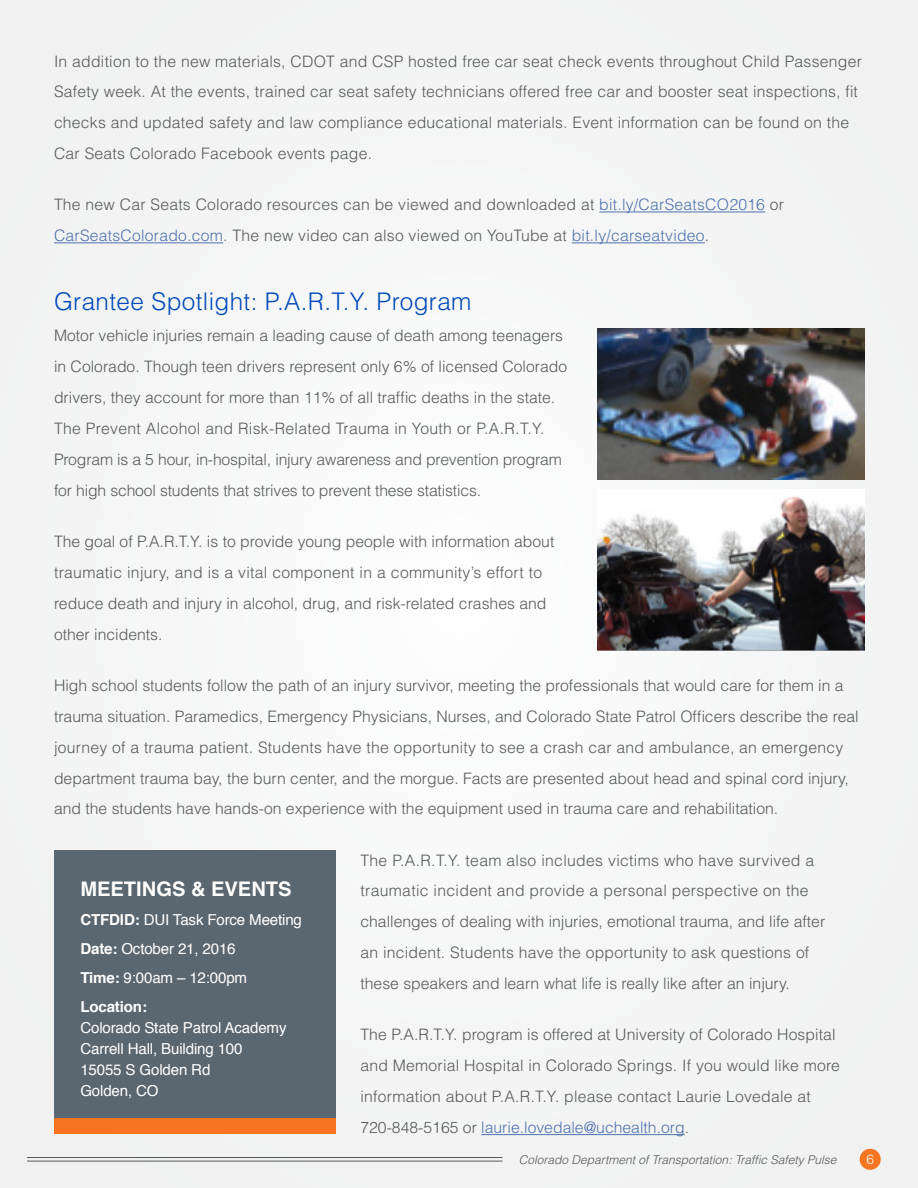
<style>
.page{position:relative;width:918px;height:1188px;background:#f4f4f5}
.page>*{position:absolute;margin:0;border:0;box-sizing:border-box;transform-origin:0 0}
.Body{font:300 24.3px "Helvetica";letter-spacing:.015em;color:#004aba}
.t1{font:700 20.1px "Helvetica";color:#fff}
.Body-2{font:300 15.75px/30.9px "Helvetica";color:#57585a}
.Campaign_Corner_list{font:15.15px "Helvetica";letter-spacing:-.01em;color:#fff}
.Campaign_Corner_list-2{font:700 15.15px "Helvetica";letter-spacing:-.01em;color:#fff}
.t2{font:300 13.5px "Helvetica";color:#fff}
.t3{font:italic 300 12px "Helvetica";color:#57585a}
.s1{color:#4d72ac}
.s2{font-weight:700}
</style>
<div class="page">
<div style="left:860px;top:1149px;width:21px;height:21px;background:#f57523;border-radius:50%"></div>
<hr style="left:27px;top:1161px;width:476px;height:1px;background:#57585a">
<hr style="left:27px;top:1157px;width:476px;height:1px;background:#57585a">
<hr style="left:599px;top:212px;width:166px;height:1px;background:#4d72ac">
<hr style="left:54px;top:242px;width:169px;height:1px;background:#4d72ac">
<hr style="left:572px;top:242px;width:133px;height:1px;background:#4d72ac">
<hr style="left:481px;top:1134px;width:204px;height:1px;background:#4d72ac">
<div style="left:54px;top:851px;width:281px;height:283px;background:#5a6670"></div>
<div style="left:54px;top:1119px;width:281px;height:15px;background:#f57523"></div>
<img style="left:598px;top:329px;width:266px;height:150px">
<img style="left:598px;top:489px;width:266px;height:162px">
<p class="Body-2" style="left:54px;top:45px;width:809px">In addition to the new materials, CDOT and CSP hosted free car seat check events throughout Child Passenger Safety week. At the events, trained car seat safety technicians offered free car and booster seat inspections, fit checks and updated safety and law compliance educational materials. Event information can be found on the Car Seats Colorado Facebook events page.</p>
<p class="Body-2" style="left:54px;top:189px;width:732px">The new Car Seats Colorado resources can be viewed and downloaded at <span class="s1">bit.ly/CarSeatsCO2016</span> or<br><span class="s1">CarSeatsColorado.com</span>. The new video can also viewed on YouTube at <span class="s1">bit.ly/carseatvideo</span>.</p>
<p class="Body" style="left:54px;top:287px;width:419px">Grantee Spotlight: P.A.R.T.Y. Program</p>
<p class="Body-2" style="left:54px;top:320px;width:515px">Motor vehicle injuries remain a leading cause of death among teenagers in Colorado. Though teen drivers represent only 6% of licensed Colorado drivers, they account for more than 11% of all traffic deaths in the state.<br>The Prevent Alcohol and Risk-Related Trauma in Youth or P.A.R.T.Y.<br>Program is a 5 hour, in-hospital, injury awareness and prevention program for high school students that strives to prevent these statistics.</p>
<p class="Body-2" style="left:54px;top:526px;width:502px">The goal of P.A.R.T.Y. is to provide young people with information about traumatic injury, and is a vital component in a community’s effort to reduce death and injury in alcohol, drug, and risk-related crashes and other incidents.</p>
<p class="Body-2" style="left:54px;top:670px;width:806px">High school students follow the path of an injury survivor, meeting the professionals that would care for them in a trauma situation. Paramedics, Emergency Physicians, Nurses, and Colorado State Patrol Officers describe the real journey of a trauma patient. Students have the opportunity to see a crash car and ambulance, an emergency department trauma bay, the burn center, and the morgue. Facts are presented about head and spinal cord injury, and the students have hands-on experience with the equipment used in trauma care and rehabilitation.</p>
<p class="Body-2" style="left:360px;top:844px;width:466px">The P.A.R.T.Y. team also includes victims who have survived a traumatic incident and provide a personal perspective on the challenges of dealing with injuries, emotional trauma, and life after an incident. Students have the opportunity to ask questions of these speakers and learn what life is really like after an injury.</p>
<p class="Body-2" style="left:360px;top:1019px;width:481px">The P.A.R.T.Y. program is offered at University of Colorado Hospital and Memorial Hospital in Colorado Springs. If you would like more information about P.A.R.T.Y. please contact Laurie Lovedale at 720-848-5165 or <span class="s1">laurie.lovedale@uchealth.org</span>.</p>
<p class="t1" style="left:80px;top:872px;width:213px">MEETINGS &amp; EVENTS</p>
<p class="Campaign_Corner_list" style="left:80px;top:908px;width:223px"><span class="s2">CTFDID:</span> DUI Task Force Meeting</p>
<p class="Campaign_Corner_list" style="left:80px;top:937px;width:157px"><span class="s2">Date:</span> October 21, 2016</p>
<p class="Campaign_Corner_list" style="left:80px;top:966px;width:168px"><span class="s2">Time:</span> 9:00am – 12:00pm</p>
<p class="Campaign_Corner_list-2" style="left:80px;top:995px;width:68px">Location:</p>
<p class="Campaign_Corner_list" style="left:80px;top:1016px;width:208px">Colorado State Patrol Academy</p>
<p class="Campaign_Corner_list" style="left:80px;top:1037px;width:164px">Carrell Hall, Building 100</p>
<p class="Campaign_Corner_list" style="left:80px;top:1058px;width:132px">15055 S Golden Rd</p>
<p class="Campaign_Corner_list" style="left:80px;top:1079px;width:80px">Golden, CO</p>
<p class="t3" style="left:519px;top:1152px;width:319px">Colorado Department of Transportation: Traffic Safety Pulse</p>
<p class="t2" style="left:866px;top:1151px;width:9px">6</p>
</div>
